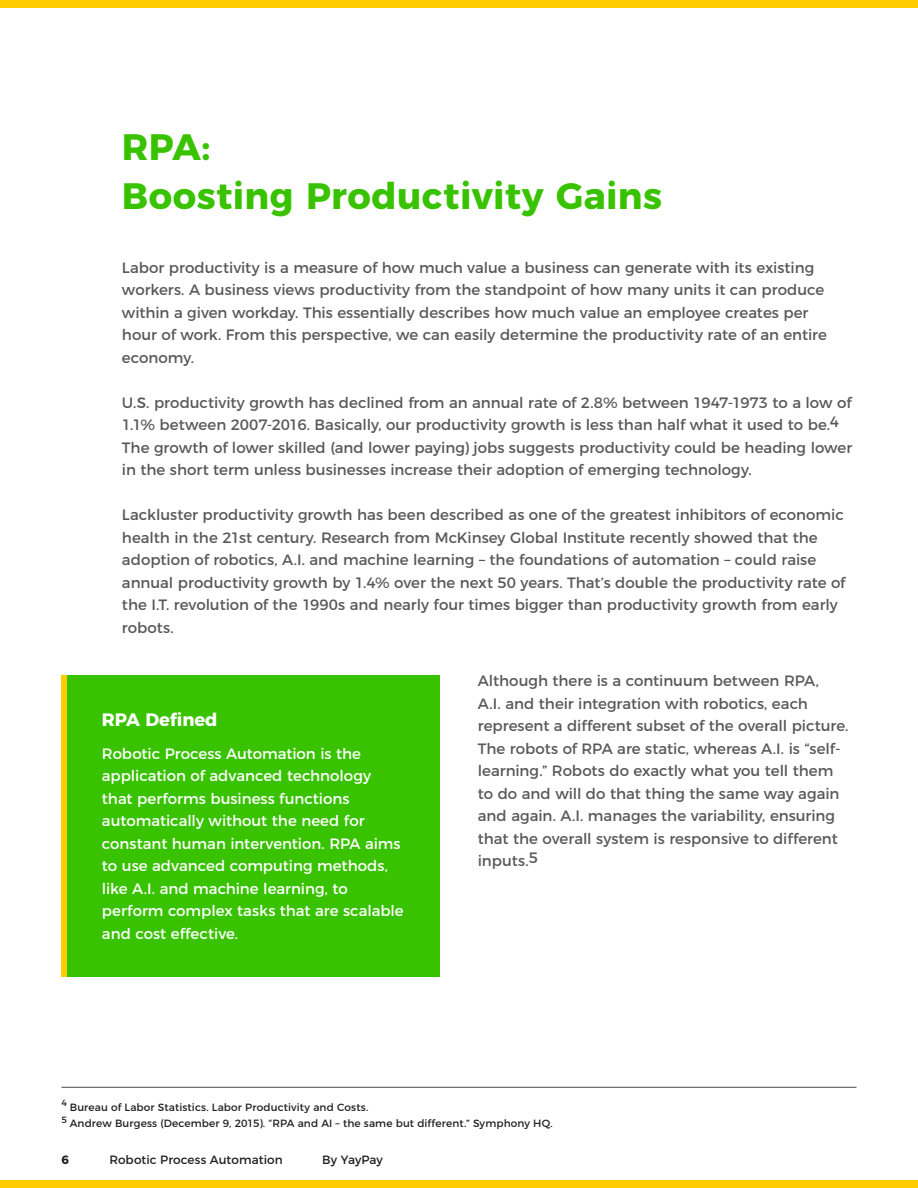
<style>
.page{position:relative;width:918px;height:1188px;background:#fff}
.page>*{position:absolute;margin:0;border:0;box-sizing:border-box;transform-origin:0 0}
.t1{font:700 36.75px/49.5px "Montserrat";letter-spacing:.01em;color:#38c200}
.t2{font:700 18px "Montserrat";letter-spacing:-.005em;color:#fff}
.t3{font:15px/22.5px "Montserrat";color:#59595a}
.t4{font:15px/22.5px "Montserrat";color:#fff}
.t5{font:12px "Montserrat";letter-spacing:.005em;color:#221f1f}
.t6{font:700 12px "Montserrat";color:#221f1f}
.t7{font:10.5px/16.5px "Montserrat";letter-spacing:.015em;color:#221f1f}
</style>
<div class="page">
<div style="left:0;top:1181px;width:918px;height:7px;background:#ffcc02"></div>
<div style="left:0;top:0;width:918px;height:7px;background:#ffcc02"></div>
<hr style="left:62px;top:1087px;width:795px;height:1px;background:#4a4a4c">
<div style="left:62px;top:675px;width:378px;height:302px;background:#38c200"></div>
<div style="left:62px;top:675px;width:5px;height:302px;background:#fccd04"></div>
<h1 class="t1" style="left:122px;top:123px;width:542px">RPA:<br>Boosting Productivity Gains</h1>
<p class="t3" style="left:122px;top:257px;width:706px">Labor productivity is a measure of how much value a business can generate with its existing workers. A business views productivity from the standpoint of how many units it can produce within a given workday. This essentially describes how much value an employee creates per hour of work. From this perspective, we can easily determine the productivity rate of an entire economy.</p>
<p class="t3" style="left:122px;top:392px;width:732px">U.S. productivity growth has declined from an annual rate of 2.8% between 1947-1973 to a low of 1.1% between 2007-2016. Basically, our productivity growth is less than half what it used to be.4<br>The growth of lower skilled (and lower paying) jobs suggests productivity could be heading lower in the short term unless businesses increase their adoption of emerging technology.</p>
<p class="t3" style="left:122px;top:504px;width:725px">Lackluster productivity growth has been described as one of the greatest inhibitors of economic health in the 21st century. Research from McKinsey Global Institute recently showed that the adoption of robotics, A.I. and machine learning – the foundations of automation – could raise annual productivity growth by 1.4% over the next 50 years. That’s double the productivity rate of the I.T. revolution of the 1990s and nearly four times bigger than productivity growth from early robots.</p>
<p class="t2" style="left:102px;top:711px;width:117px">RPA Defined</p>
<p class="t4" style="left:102px;top:743px;width:303px">Robotic Process Automation is the application of advanced technology that performs business functions automatically without the need for constant human intervention. RPA aims to use advanced computing methods, like A.I. and machine learning, to perform complex tasks that are scalable and cost effective.</p>
<p class="t3" style="left:478px;top:670px;width:372px">Although there is a continuum between RPA,<br>A.I. and their integration with robotics, each represent a different subset of the overall picture.<br>The robots of RPA are static, whereas A.I. is “self&shy;learning.” Robots do exactly what you tell them to do and will do that thing the same way again and again. A.I. manages the variability, ensuring that the overall system is responsive to different inputs.5</p>
<p class="t7" style="left:62px;top:1099px;width:493px"><sup>4</sup> Bureau of Labor Statistics. Labor Productivity and Costs.<br><sup>5</sup> Andrew Burgess (December 9, 2015). “RPA and AI – the same but different.” Symphony HQ.</p>
<p class="t6" style="left:62px;top:1153px;width:9px">6</p>
<p class="t5" style="left:109px;top:1154px;width:175px">Robotic Process Automation</p>
<p class="t5" style="left:322px;top:1154px;width:62px">By YayPay</p>
</div>
